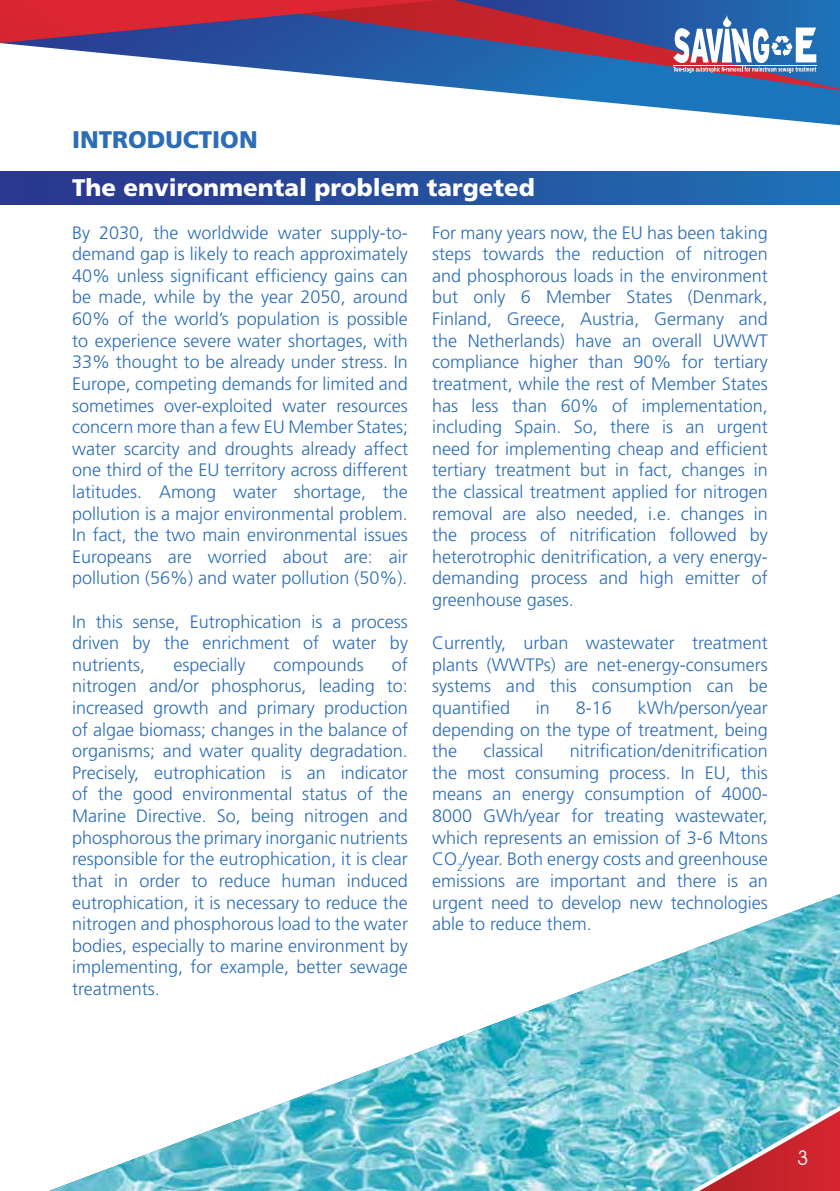
<style>
.page{position:relative;width:840px;height:1191px;background:#fff}
.page>*{position:absolute;margin:0;border:0;box-sizing:border-box;transform-origin:0 0}
.t1{font:900 24px "Frutiger LT Std";color:#fff}
.t2{font:900 24px "Frutiger LT Std";color:#2b6db6}
.t3{font:20px "Avant Garde IT Cby BT";color:#fff}
.t4{font:300 18px/21.6px "Frutiger";color:#2b6db6;text-align:justify}
</style>
<div class="page">
<img style="left:49px;top:894px;width:790px;height:297px">
<img style="left:649px;top:1093px;width:190px;height:98px">
<svg style="left:0;top:43px;width:839px;height:82px"></svg>
<svg style="left:203px;top:0;width:636px;height:91px"></svg>
<svg style="left:0;top:0;width:439px;height:43px;background:#933458"></svg>
<svg style="left:453px;top:0;width:386px;height:89px;background:#57659b"></svg>
<div style="left:0;top:172px;width:839px;height:32px;background:linear-gradient(to right,#2c328a,#1f6fb5)"></div>
<h1 class="t2" style="left:72px;top:125px;width:187px">INTRODUCTION</h1>
<h1 class="t1" style="left:72px;top:173px;width:464px">The environmental problem targeted</h1>
<p class="t4" style="left:72px;top:222px;width:337px">By 2030, the worldwide water supply-to&shy;demand gap is likely to reach approximately 40% unless significant efficiency gains can be made, while by the year 2050, around 60% of the world’s population is possible to experience severe water shortages, with 33% thought to be already under stress. In Europe, competing demands for limited and sometimes over-exploited water resources concern more than a few EU Member States; water scarcity and droughts already affect one third of the EU territory across different latitudes. Among water shortage, the pollution is a major environmental problem.<br>In fact, the two main environmental issues Europeans are worried about are: air pollution (56%) and water pollution (50%).</p>
<p class="t4" style="left:72px;top:611px;width:337px">In this sense, Eutrophication is a process driven by the enrichment of water by nutrients,</p>
<p class="t4" style="left:72px;top:654px;width:337px;text-indent:320px">of nitrogen and/or phosphorus, leading to: increased growth and primary production of algae biomass; changes in the balance of organisms; and water quality degradation.<br>Precisely, eutrophication is an indicator of the good environmental status of the Marine Directive. So, being nitrogen and phosphorous the primary inorganic nutrients responsible for the eutrophication, it is clear that in order to reduce human induced eutrophication, it is necessary to reduce the nitrogen and phosphorous load to the water bodies, especially to marine environment by implementing, for example, better sewage treatments.</p>
<p class="t4" style="left:173px;top:654px;width:73px">especially</p>
<p class="t4" style="left:273px;top:654px;width:92px">compounds</p>
<p class="t4" style="left:432px;top:222px;width:337px">For many years now, the EU has been taking steps towards the reduction of nitrogen and phosphorous loads in the environment but only 6 Member States (Denmark, Finland, Greece, Austria, Germany and the Netherlands) have an overall UWWT compliance higher than 90% for tertiary treatment, while the rest of Member States has less than 60% of implementation, including Spain. So, there is an urgent need for implementing cheap and efficient tertiary treatment but in fact, changes in the classical treatment applied for nitrogen removal are also needed, i.e. changes in the process of nitrification followed by heterotrophic denitrification, a very energy&shy;demanding process and high emitter of greenhouse gases.</p>
<p class="t4" style="left:432px;top:632px;width:337px">Currently, urban wastewater treatment plants (WWTPs) are net-energy-consumers systems and this consumption can be quantified</p>
<p class="t4" style="left:432px;top:697px;width:337px;text-indent:206px">kWh/person/year depending on the type of treatment, being the</p>
<p class="t4" style="left:535px;top:697px;width:16px">in</p>
<p class="t4" style="left:575px;top:697px;width:38px">8-16</p>
<p class="t4" style="left:432px;top:740px;width:337px;text-indent:138px">nitrification/denitrification the most consuming process. In EU, this means an energy consumption of 4000- 8000 GWh/year for treating wastewater, which represents an emission of 3-6 Mtons CO<sub>2</sub>/year. Both energy costs and greenhouse emissions are important and there is an urgent need to develop new technologies able to reduce them.</p>
<p class="t4" style="left:483px;top:740px;width:61px">classical</p>
<p class="t3" style="left:796px;top:1145px;width:13px">3</p>
</div>
